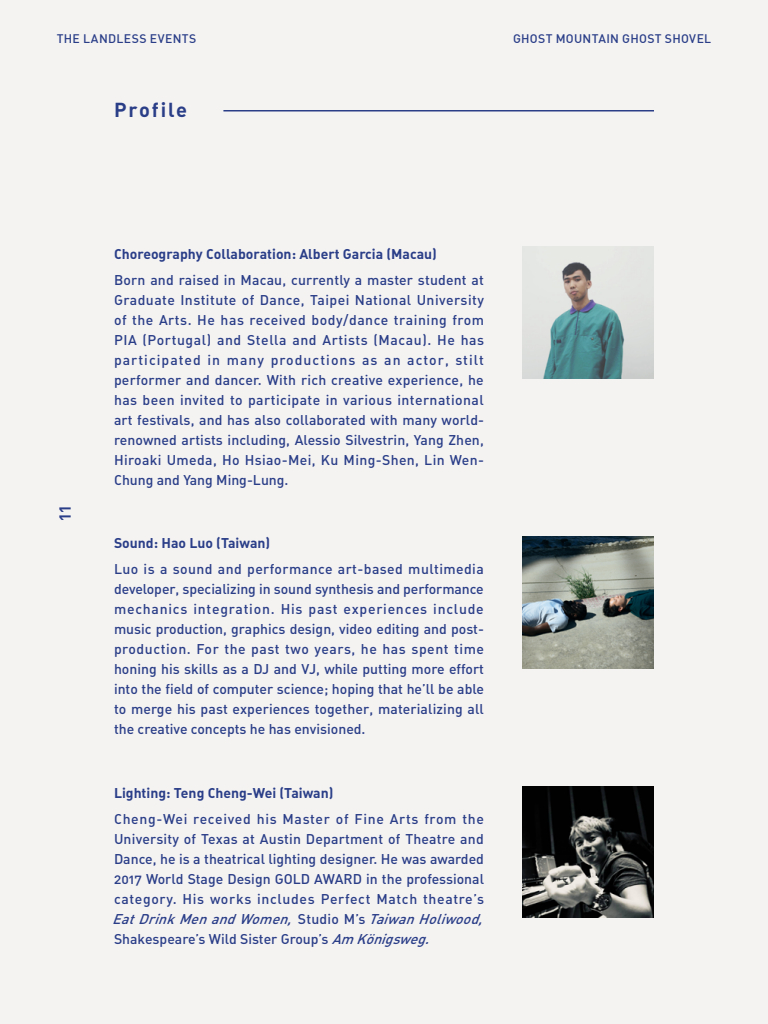
<style>
.page{position:relative;width:768px;height:1024px;background:#f5f3f2}
.page>*{position:absolute;margin:0;border:0;box-sizing:border-box;transform-origin:0 0}
.t1{font:20px "DIN Bold Alternate";letter-spacing:.1em;color:#2a3e88}
.t2{font:19px "DIN Medium Alternate";color:#2a3e88}
.t3{font:14px/20px "DIN Medium Alternate";color:#2a3e88;text-align:justify}
.t4{font:14px "DIN Bold Alternate";color:#2a3e88}
.t5{font:500 12.2px "DIN";letter-spacing:.03em;color:#2a3e88}
.s1{font-style:italic}
</style>
<div class="page">
<hr style="left:223px;top:110px;width:431px;height:2px;background:#2a3e88">
<img style="left:522px;top:247px;width:132px;height:132px">
<img style="left:522px;top:536px;width:132px;height:132px">
<img style="left:522px;top:786px;width:132px;height:132px">
<p class="t5" style="left:57px;top:30px;width:141px">THE LANDLESS EVENTS</p>
<p class="t5" style="left:513px;top:30px;width:200px">GHOST MOUNTAIN GHOST SHOVEL</p>
<h1 class="t1" style="left:114px;top:97px;width:75px">Profile</h1>
<h2 class="t2" style="left:52px;top:521px;width:17px;rotate:-90deg">11</h2>
<p class="t4" style="left:114px;top:245px;width:324px">Choreography Collaboration: Albert Garcia (Macau)</p>
<p class="t3" style="left:114px;top:269px;width:372px">Born and raised in Macau, currently a master student at Graduate Institute of Dance, Taipei National University of the Arts. He has received body/dance training from PIA (Portugal) and Stella and Artists (Macau). He has participated in many productions as an actor, stilt performer and dancer. With rich creative experience, he has been invited to participate in various international art festivals, and has also collaborated with many world&shy;renowned artists including, Alessio Silvestrin, Yang Zhen, Hiroaki Umeda, Ho Hsiao-Mei, Ku Ming-Shen, Lin Wen-Chung and Yang Ming-Lung.</p>
<p class="t4" style="left:114px;top:534px;width:158px">Sound: Hao Luo (Taiwan)</p>
<p class="t3" style="left:114px;top:559px;width:372px">Luo is a sound and performance art-based multimedia developer, specializing in sound synthesis and performance mechanics integration. His past experiences include music production, graphics design, video editing and post&shy;production. For the past two years, he has spent time honing his skills as a DJ and VJ, while putting more effort into the field of computer science; hoping that he’ll be able to merge his past experiences together, materializing all the creative concepts he has envisioned.</p>
<p class="t4" style="left:114px;top:784px;width:221px">Lighting: Teng Cheng-Wei (Taiwan)</p>
<p class="t3" style="left:112px;top:809px;width:378px;text-align:left">Cheng-Wei received his Master of Fine Arts from the University of Texas at Austin Department of Theatre and Dance, he is a theatrical lighting designer. He was awarded 2017 World Stage Design GOLD AWARD in the professional category. His works includes Perfect Match theatre’s <span class="s1">EatDrinkMenandWomen,</span>S t u d i o M ’ s <span class="s1">TaiwanHoliwood, </span>Shakespeare’s Wild Sister Group’s <span class="s1">Am Königsweg.</span></p>
</div>
